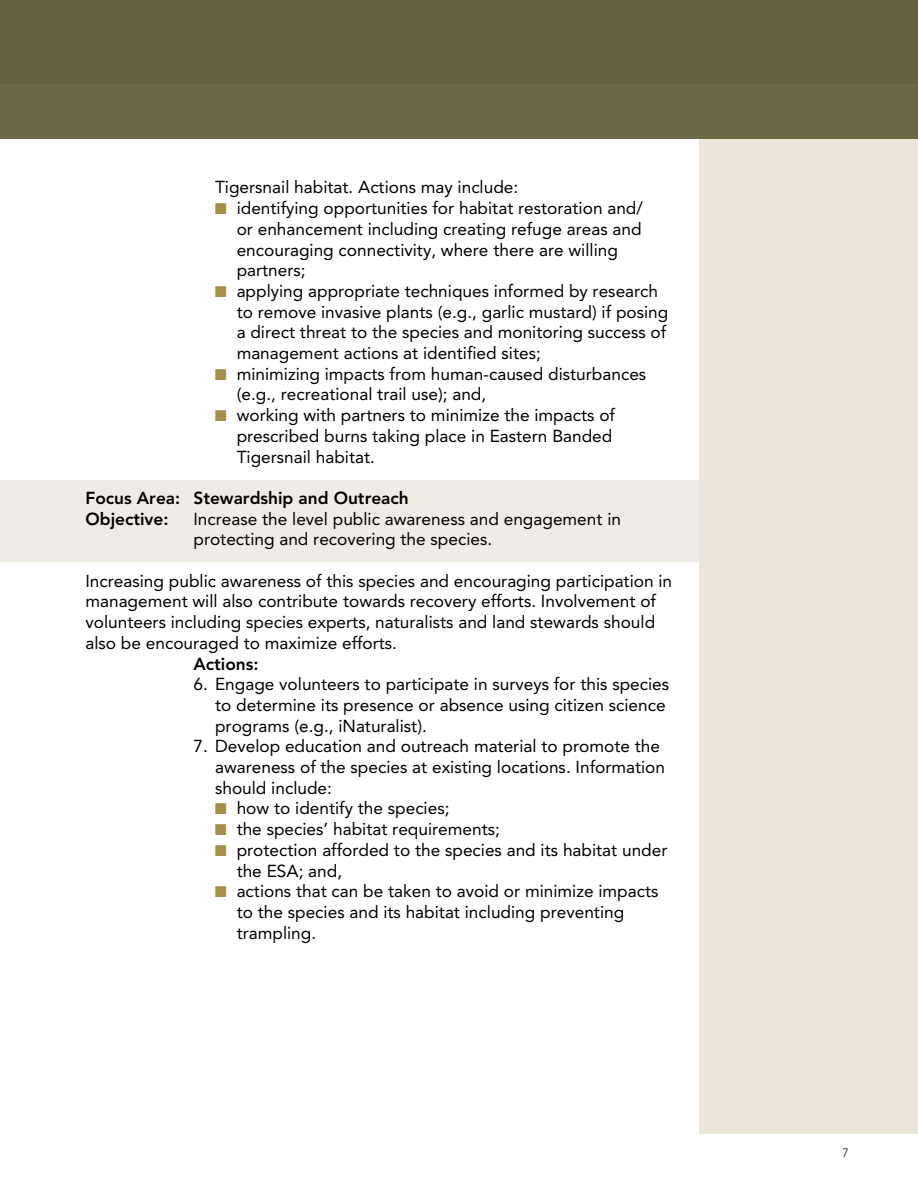
<style>
.page{position:relative;width:918px;height:1188px;background:#fff}
.page>*{position:absolute;margin:0;border:0;box-sizing:border-box;transform-origin:0 0}
.t1{font:17.25px/20.7px "Avenir LT Std";color:#000}
.t2{font:800 17.25px "Avenir LT Std";color:#000}
.t3{font:300 12px "Avenir LT Std";color:#000}
.s1{font-family:"Monotype Sorts";font-size:15px;color:#a58e4a}
</style>
<div class="page">
<div style="left:0;top:480px;width:699px;height:82px;background:#f1ece3"></div>
<div style="left:699px;top:134px;width:219px;height:1000px;background:#ebe6d8"></div>
<div style="left:0;top:0;width:918px;height:138px;background:#646143"></div>
<div style="left:1px;top:84px;width:917px;height:54px;background:#6e6b4b"></div>
<p class="t1" style="left:215px;top:177px;width:305px">Tigersnail habitat. Actions may include:</p>
<p class="t1" style="left:237px;top:198px;width:408px;text-indent:-22px"><span class="s1">N</span> identifying opportunities for habitat restoration and/ or enhancement including creating refuge areas and encouraging connectivity, where there are willing partners;</p>
<p class="t1" style="left:237px;top:281px;width:433px;text-indent:-22px"><span class="s1">N</span> applying appropriate techniques informed by research to remove invasive plants (e.g., garlic mustard) if posing a direct threat to the species and monitoring success of management actions at identified sites;</p>
<p class="t1" style="left:237px;top:364px;width:411px;text-indent:-22px"><span class="s1">N</span> minimizing impacts from human-caused disturbances (e.g., recreational trail use); and,</p>
<p class="t1" style="left:237px;top:405px;width:380px;text-indent:-22px"><span class="s1">N</span> working with partners to minimize the impacts of prescribed burns taking place in Eastern Banded<br>Tigersnail habitat.</p>
<h3 class="t2" style="left:85px;top:488px;width:325px">Focus Area: Stewardship and Outreach</h3>
<p class="t2" style="left:85px;top:508px;width:85px">Objective:</p>
<p class="t1" style="left:193px;top:508px;width:429px">Increase the level public awareness and engagement in protecting and recovering the species.</p>
<p class="t1" style="left:85px;top:571px;width:588px">Increasing public awareness of this species and encouraging participation in management will also contribute towards recovery efforts. Involvement of volunteers including species experts, naturalists and land stewards should also be encouraged to maximize efforts.</p>
<p class="t2" style="left:193px;top:653px;width:67px">Actions:</p>
<p class="t1" style="left:215px;top:674px;width:456px;text-indent:-22px">6. Engage volunteers to participate in surveys for this species to determine its presence or absence using citizen science programs (e.g., iNaturalist).</p>
<p class="t1" style="left:193px;top:736px;width:468px">7. Develop education and outreach material to promote the</p>
<p class="t1" style="left:215px;top:757px;width:452px">awareness of the species at existing locations. Information should include:</p>
<p class="t1" style="left:215px;top:798px;width:236px"><span class="s1">N</span> how to identify the species;</p>
<p class="t1" style="left:215px;top:819px;width:286px"><span class="s1">N</span> the species’ habitat requirements;</p>
<p class="t1" style="left:237px;top:840px;width:432px;text-indent:-22px"><span class="s1">N</span> protection afforded to the species and its habitat under the ESA; and,</p>
<p class="t1" style="left:237px;top:881px;width:423px;text-indent:-22px"><span class="s1">N</span> actions that can be taken to avoid or minimize impacts to the species and its habitat including preventing trampling.</p>
<p class="t3" style="left:842px;top:1146px;width:8px">7</p>
</div>
